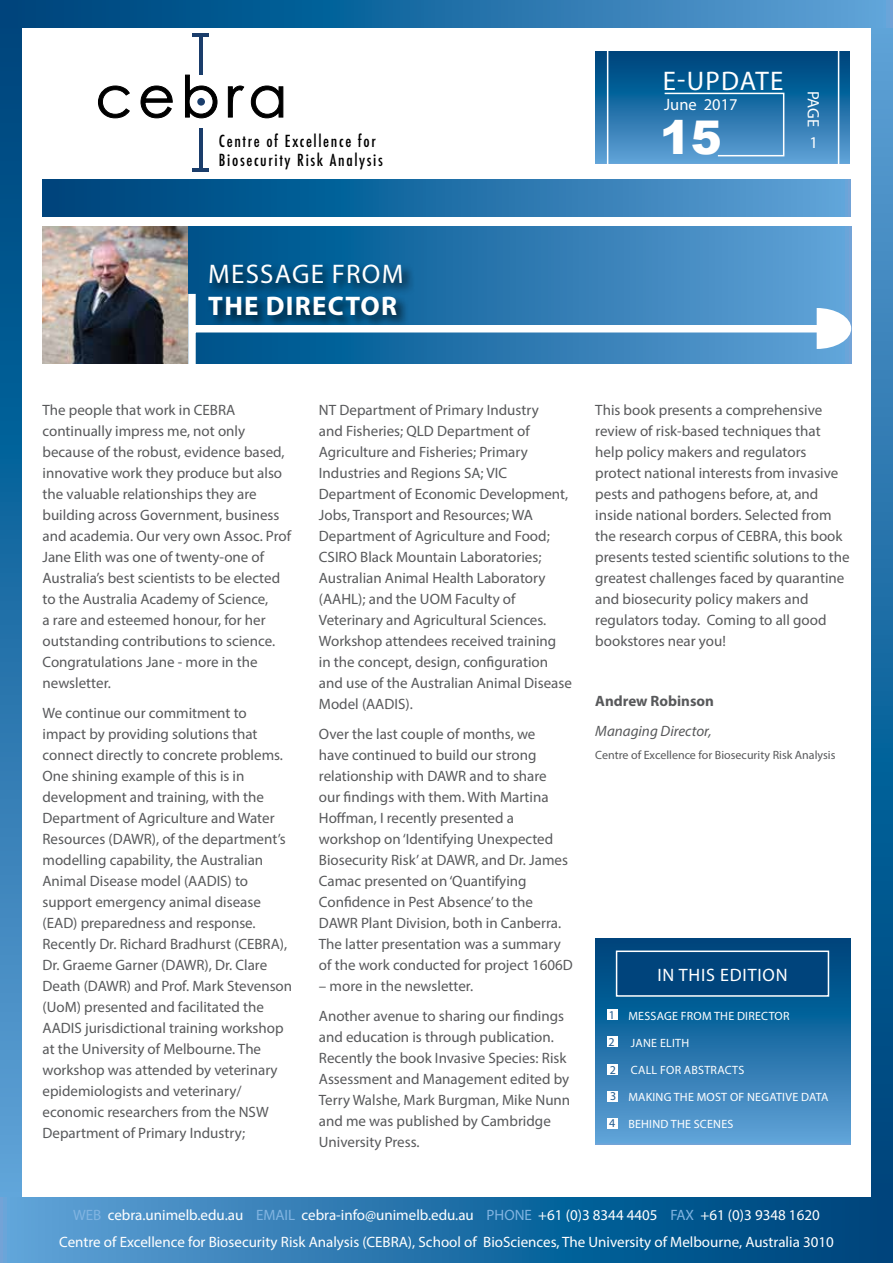
<style>
.page{position:relative;width:893px;height:1263px;background:#fff}
.page>*{position:absolute;margin:0;border:0;box-sizing:border-box;transform-origin:0 0}
.t1{font:900 46.5px "Arial";color:#fff}
.t2{font:27px "Myriad Pro";letter-spacing:.045em;color:#fff}
.t3{font:700 27px "Myriad Pro";letter-spacing:.045em;color:#fff}
.t4{font:18px "Myriad Pro";letter-spacing:.045em;color:#fff}
.t5{font:16.5px "Myriad Pro";color:#fff}
.t6{font:500 condensed 16.2px/19.5px "Futura";letter-spacing:.1em;color:#000}
.t7{font:15px/21px "Myriad Pro";color:#58595b}
.t8{font:15px/27px "Myriad Pro";color:#fff;text-align:center}
.t9{font:italic 15px "Myriad Pro";color:#58595b}
.t10{font:700 15px "Myriad Pro";color:#58595b}
.t11{font:12px "Myriad Pro";letter-spacing:.02em;color:#fff}
.t12{font:12px "Myriad Pro";color:#58595b}
.t13{font:12px "Myriad Pro";color:#225c90}
.s1{color:#81b4e1}
</style>
<div class="page">
<svg style="left:595px;top:51px;width:255px;height:112px;background:#1c6aa1"></svg>
<div style="left:607px;top:42px;width:232px;height:128px;border:2px solid #fff"></div>
<svg style="left:663px;top:92px;width:122px;height:65px;background:#3c84b9"></svg>
<svg style="left:872px;top:28px;width:21px;height:1169px;background:#216fa6"></svg>
<svg style="left:0;top:28px;width:21px;height:1169px;background:#2371a8"></svg>
<svg style="left:0;top:0;width:893px;height:28px;background:#2270a7"></svg>
<svg style="left:0;top:1197px;width:893px;height:66px;background:#2370a7"></svg>
<svg style="left:43px;top:179px;width:807px;height:38px;background:#2270a7"></svg>
<hr style="left:199px;top:36px;width:4px;height:39px;background:#1a3d6b">
<hr style="left:192px;top:169px;width:17px;height:3px;background:#1a3d6b">
<hr style="left:192px;top:33px;width:17px;height:3px;background:#1a3d6b">
<hr style="left:199px;top:128px;width:4px;height:42px;background:#1a3d6b">
<svg style="left:98px;top:85px;width:32px;height:34px"></svg>
<svg style="left:140px;top:85px;width:33px;height:34px"></svg>
<svg style="left:185px;top:74px;width:33px;height:45px"></svg>
<svg style="left:227px;top:85px;width:57px;height:34px"></svg>
<svg style="left:188px;top:226px;width:663px;height:137px;background:#317db4"></svg>
<div style="left:207px;top:262px;width:209px;height:67px;background:#000;opacity:.75"></div>
<div style="left:192px;top:325px;width:655px;height:7px;background:#fff"></div>
<div style="left:188px;top:294px;width:8px;height:72px;background:#fff"></div>
<svg style="left:817px;top:308px;width:34px;height:41px"></svg>
<svg style="left:595px;top:938px;width:255px;height:206px;background:#2b77ae"></svg>
<div style="left:617px;top:951px;width:211px;height:45px;background:#00447c"></div>
<div style="left:616px;top:950px;width:213px;height:47px;border:2px solid #fff"></div>
<div style="left:607px;top:1010px;width:10px;height:10px;background:#fff"></div>
<div style="left:607px;top:1037px;width:10px;height:10px;background:#fff"></div>
<div style="left:607px;top:1065px;width:10px;height:10px;background:#fff"></div>
<div style="left:608px;top:1092px;width:10px;height:10px;background:#fff"></div>
<div style="left:607px;top:1118px;width:10px;height:10px;background:#fff"></div>
<img style="left:43px;top:226px;width:145px;height:138px">
<p class="t6" style="left:219px;top:131px;width:165px">Centre of Excellence for<br>Biosecurity Risk Analysis</p>
<h2 class="t2" style="left:663px;top:64px;width:122px">E-UPDATE</h2>
<h1 class="t1" style="left:660px;top:104px;width:64px">15</h1>
<p class="t5" style="left:664px;top:94px;width:75px">June 2017</p>
<p class="t5" style="left:824px;top:91px;width:38px;rotate:90deg">PAGE</p>
<p class="t5" style="left:810px;top:132px;width:10px">1</p>
<h2 class="t2" style="left:208px;top:257px;width:197px">MESSAGE FROM</h2>
<h2 class="t3" style="left:208px;top:288px;width:190px">THE DIRECTOR</h2>
<p class="t7" style="left:43px;top:399px;width:250px">The people that work in CEBRA continually impress me, not only because of the robust, evidence based, innovative work they produce but also the valuable relationships they are building across Government, business and academia. Our very own Assoc. Prof Jane Elith was one of twenty-one of Australia’s best scientists to be elected to the Australia Academy of Science,<br>a rare and esteemed honour, for her outstanding contributions to science.<br>Congratulations Jane - more in the newsletter.</p>
<p class="t7" style="left:43px;top:702px;width:251px">We continue our commitment to impact by providing solutions that connect directly to concrete problems.<br>One shining example of this is in development and training, with the Department of Agriculture and Water Resources (DAWR), of the department’s modelling capability, the Australian Animal Disease model (AADIS) to support emergency animal disease (EAD) preparedness and response.<br>Recently Dr. Richard Bradhurst (CEBRA), Dr. Graeme Garner (DAWR), Dr. Clare Death (DAWR) and Prof. Mark Stevenson (UoM) presented and facilitated the AADIS jurisdictional training workshop at the University of Melbourne. The workshop was attended by veterinary epidemiologists and veterinary/ economic researchers from the NSW Department of Primary Industry;</p>
<p class="t7" style="left:319px;top:399px;width:254px">NT Department of Primary Industry<br>and Fisheries; QLD Department of Agriculture and Fisheries; Primary Industries and Regions SA; VIC Department of Economic Development, Jobs, Transport and Resources; WA Department of Agriculture and Food; CSIRO Black Mountain Laboratories; Australian Animal Health Laboratory (AAHL); and the UOM Faculty of Veterinary and Agricultural Sciences.<br>Workshop attendees received training<br>in the concept, design, configuration and use of the Australian Animal Disease Model (AADIS).</p>
<p class="t7" style="left:319px;top:723px;width:255px">Over the last couple of months, we<br>have continued to build our strong relationship with DAWR and to share<br>our findings with them. With Martina Hoffman, I recently presented a workshop on ‘Identifying Unexpected Biosecurity Risk’ at DAWR, and Dr. James Camac presented on ‘Quantifying Confidence in Pest Absence’ to the DAWR Plant Division, both in Canberra.<br>The latter presentation was a summary of the work conducted for project 1606D</p>
<p class="t7" style="left:319px;top:971px;width:247px;line-height:30px">– more in the newsletter.<br>Another avenue to sharing our findings</p>
<p class="t7" style="left:319px;top:1026px;width:253px">and education is through publication.<br>Recently the book Invasive Species: Risk Assessment and Management edited by Terry Walshe, Mark Burgman, Mike Nunn and me was published by Cambridge University Press.</p>
<p class="t7" style="left:595px;top:399px;width:256px">This book presents a comprehensive review of risk-based techniques that help policy makers and regulators protect national interests from invasive pests and pathogens before, at, and inside national borders. Selected from the research corpus of CEBRA, this book presents tested scientific solutions to the greatest challenges faced by quarantine and biosecurity policy makers and regulators today. Coming to all good bookstores near you!</p>
<p class="t10" style="left:595px;top:691px;width:120px">Andrew Robinson</p>
<p class="t9" style="left:595px;top:722px;width:118px">Managing Director,</p>
<p class="t12" style="left:595px;top:747px;width:242px">Centre of Excellence for Biosecurity Risk Analysis</p>
<p class="t13" style="left:609px;top:1007px;width:8px">1</p>
<p class="t13" style="left:608px;top:1034px;width:8px">2</p>
<p class="t13" style="left:610px;top:1062px;width:8px">2</p>
<p class="t13" style="left:610px;top:1089px;width:8px">3</p>
<p class="t13" style="left:609px;top:1116px;width:8px">4</p>
<p class="t4" style="left:657px;top:963px;width:132px">IN THIS EDITION</p>
<p class="t11" style="left:628px;top:1009px;width:163px">MESSAGE FROM THE DIRECTOR</p>
<p class="t11" style="left:631px;top:1036px;width:60px">JANE ELITH</p>
<p class="t11" style="left:631px;top:1063px;width:115px">CALL FOR ABSTRACTS</p>
<p class="t11" style="left:628px;top:1090px;width:202px">MAKING THE MOST OF NEGATIVE DATA</p>
<p class="t11" style="left:628px;top:1117px;width:107px">BEHIND THE SCENES</p>
<p class="t8" style="left:59px;top:1201px;width:776px"><span class="s1">WEB</span> cebra.unimelb.edu.au <span class="s1">EMAIL</span> cebra-info@unimelb.edu.au <span class="s1">PHONE</span> +61 (0)3 8344 4405 <span class="s1">FAX</span> +61 (0)3 9348 1620<br>Centre of Excellence for Biosecurity Risk Analysis (CEBRA), School of BioSciences, The University of Melbourne, Australia 3010</p>
</div>
